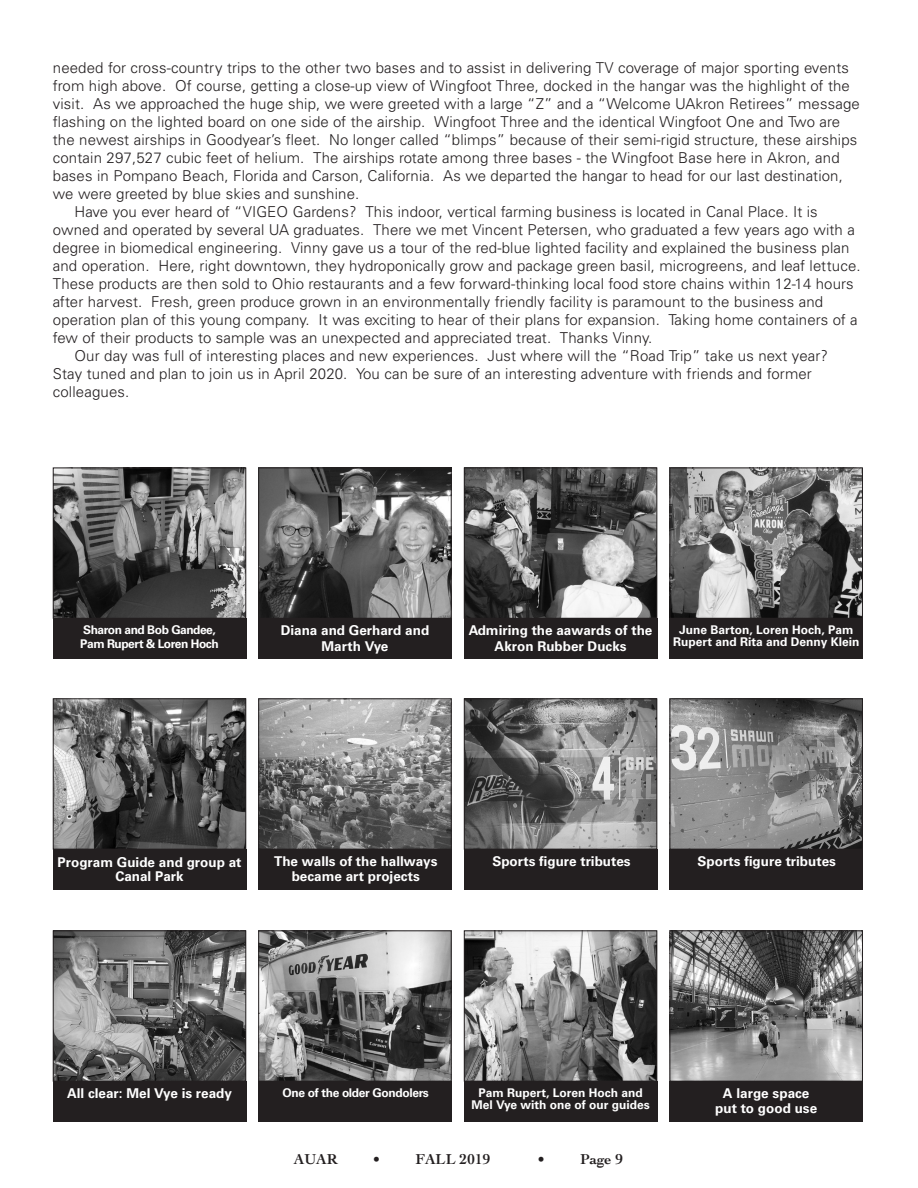
<style>
.page{position:relative;width:918px;height:1188px;background:#fff}
.page>*{position:absolute;margin:0;border:0;box-sizing:border-box;transform-origin:0 0}
.t1{font:300 15px "Univers";letter-spacing:.01em;color:#231f20}
.t2{font:700 15px "Cochin";color:#231f20}
.t3{font:700 13.5px/16.2px "Univers";color:#fff;text-align:center}
.t4{font:700 12px/12px "Univers";color:#fff;text-align:center}
.t5{font:700 12px/14.4px "Univers";letter-spacing:-.04em;color:#fff}
.t6{font:700 12px "Univers";letter-spacing:-.03em;color:#fff}
</style>
<div class="page">
<img style="left:55px;top:470px;width:189px;height:147px">
<div style="left:53px;top:468px;width:193px;height:151px;border:1px solid #231f20"></div>
<div style="left:53px;top:619px;width:193px;height:40px;background:#231f20"></div>
<img style="left:672px;top:470px;width:189px;height:147px">
<div style="left:670px;top:468px;width:193px;height:151px;border:1px solid #231f20"></div>
<div style="left:670px;top:619px;width:193px;height:40px;background:#231f20"></div>
<img style="left:260px;top:470px;width:190px;height:147px">
<div style="left:258px;top:468px;width:194px;height:151px;border:1px solid #231f20"></div>
<div style="left:258px;top:619px;width:194px;height:40px;background:#231f20"></div>
<img style="left:466px;top:470px;width:189px;height:147px">
<div style="left:464px;top:468px;width:193px;height:151px;border:1px solid #231f20"></div>
<div style="left:464px;top:619px;width:193px;height:40px;background:#231f20"></div>
<img style="left:55px;top:700px;width:189px;height:148px">
<div style="left:53px;top:698px;width:193px;height:152px;border:1px solid #231f20"></div>
<div style="left:53px;top:850px;width:193px;height:40px;background:#231f20"></div>
<img style="left:672px;top:700px;width:189px;height:148px">
<div style="left:670px;top:698px;width:193px;height:152px;border:1px solid #231f20"></div>
<div style="left:670px;top:850px;width:193px;height:40px;background:#231f20"></div>
<img style="left:260px;top:700px;width:190px;height:148px">
<div style="left:258px;top:698px;width:194px;height:152px;border:1px solid #231f20"></div>
<div style="left:258px;top:850px;width:194px;height:40px;background:#231f20"></div>
<img style="left:466px;top:700px;width:189px;height:148px">
<div style="left:464px;top:698px;width:193px;height:152px;border:1px solid #231f20"></div>
<img style="left:55px;top:932px;width:189px;height:148px">
<div style="left:53px;top:930px;width:193px;height:152px;border:1px solid #231f20"></div>
<div style="left:53px;top:1082px;width:193px;height:40px;background:#231f20"></div>
<img style="left:672px;top:932px;width:189px;height:148px">
<div style="left:670px;top:930px;width:193px;height:152px;border:1px solid #231f20"></div>
<div style="left:670px;top:1082px;width:193px;height:40px;background:#231f20"></div>
<img style="left:260px;top:932px;width:190px;height:148px">
<div style="left:258px;top:930px;width:194px;height:152px;border:1px solid #231f20"></div>
<div style="left:258px;top:1082px;width:194px;height:40px;background:#231f20"></div>
<img style="left:466px;top:932px;width:189px;height:148px">
<div style="left:464px;top:930px;width:193px;height:152px;border:1px solid #231f20"></div>
<div style="left:464px;top:1082px;width:193px;height:40px;background:#231f20"></div>
<div style="left:464px;top:850px;width:194px;height:40px;background:#231f20"></div>
<p class="t1" style="left:53px;top:59px;width:798px">needed for cross-country trips to the other two bases and to assist in delivering TV coverage of major sporting events</p>
<p class="t1" style="left:53px;top:77px;width:799px">from high above. Of course, getting a close-up view of Wingfoot Three, docked in the hangar was the highlight of the</p>
<p class="t1" style="left:53px;top:95px;width:809px">visit. As we approached the huge ship, we were greeted with a large “Z” and a “Welcome UAkron Retirees” message</p>
<p class="t1" style="left:53px;top:113px;width:789px">flashing on the lighted board on one side of the airship. Wingfoot Three and the identical Wingfoot One and Two are</p>
<p class="t1" style="left:53px;top:131px;width:806px">the newest airships in Goodyear’s fleet. No longer called “blimps” because of their semi-rigid structure, these airships</p>
<p class="t1" style="left:53px;top:149px;width:788px">contain 297,527 cubic feet of helium. The airships rotate among three bases - the Wingfoot Base here in Akron, and</p>
<p class="t1" style="left:53px;top:167px;width:792px">bases in Pompano Beach, Florida and Carson, California. As we departed the hangar to head for our last destination,</p>
<p class="t1" style="left:53px;top:185px;width:308px">we were greeted by blue skies and sunshine.</p>
<p class="t1" style="left:74px;top:203px;width:745px">Have you ever heard of “VIGEO Gardens? This indoor, vertical farming business is located in Canal Place. It is</p>
<p class="t1" style="left:53px;top:221px;width:804px">owned and operated by several UA graduates. There we met Vincent Petersen, who graduated a few years ago with a</p>
<p class="t1" style="left:53px;top:239px;width:798px">degree in biomedical engineering. Vinny gave us a tour of the red-blue lighted facility and explained the business plan</p>
<p class="t1" style="left:53px;top:257px;width:809px">and operation. Here, right downtown, they hydroponically grow and package green basil, microgreens, and leaf lettuce.</p>
<p class="t1" style="left:53px;top:275px;width:802px">These products are then sold to Ohio restaurants and a few forward-thinking local food store chains within 12-14 hours</p>
<p class="t1" style="left:53px;top:293px;width:772px">after harvest. Fresh, green produce grown in an environmentally friendly facility is paramount to the business and</p>
<p class="t1" style="left:53px;top:311px;width:806px">operation plan of this young company. It was exciting to hear of their plans for expansion. Taking home containers of a</p>
<p class="t1" style="left:53px;top:329px;width:601px">few of their products to sample was an unexpected and appreciated treat. Thanks Vinny.</p>
<p class="t1" style="left:74px;top:347px;width:755px">Our day was full of interesting places and new experiences. Just where will the “Road Trip” take us next year?</p>
<p class="t1" style="left:53px;top:365px;width:761px">Stay tuned and plan to join us in April 2020. You can be sure of an interesting adventure with friends and former</p>
<p class="t1" style="left:53px;top:383px;width:78px">colleagues.</p>
<p class="t5" style="left:80px;top:622px;width:140px">Sharon and Bob Gandee,<br>Pam Rupert &amp; Loren Hoch</p>
<p class="t4" style="left:673px;top:624px;width:188px">June Barton, Loren Hoch, Pam<br>Rupert and Rita and Denny Klein</p>
<p class="t3" style="left:281px;top:622px;width:150px">Diana and Gerhard and<br>Marth Vye</p>
<p class="t3" style="left:469px;top:622px;width:185px">Admiring the aawards of the<br>Akron Rubber Ducks</p>
<p class="t3" style="left:58px;top:856px;width:185px;line-height:13.5px">Program Guide and group at<br>Canal Park</p>
<p class="t3" style="left:274px;top:853px;width:165px">The walls of the hallways</p>
<p class="t3" style="left:698px;top:853px;width:140px">Sports figure tributes</p>
<p class="t3" style="left:492px;top:853px;width:140px">Sports figure tributes</p>
<p class="t3" style="left:292px;top:868px;width:130px">became art projects</p>
<p class="t6" style="left:283px;top:1085px;width:148px">One of the older Gondolers</p>
<p class="t4" style="left:471px;top:1086px;width:180px">Pam Rupert, Loren Hoch and<br>Mel Vye with one of our guides</p>
<p class="t3" style="left:67px;top:1085px;width:166px">All clear: Mel Vye is ready</p>
<p class="t3" style="left:715px;top:1086px;width:104px;line-height:15px">A large space put to good use</p>
<p class="t2" style="left:294px;top:1149px;width:45px">AUAR</p>
<p class="t2" style="left:373px;top:1149px;width:119px">• FALL 2019</p>
<p class="t2" style="left:538px;top:1149px;width:87px">• Page 9</p>
</div>
